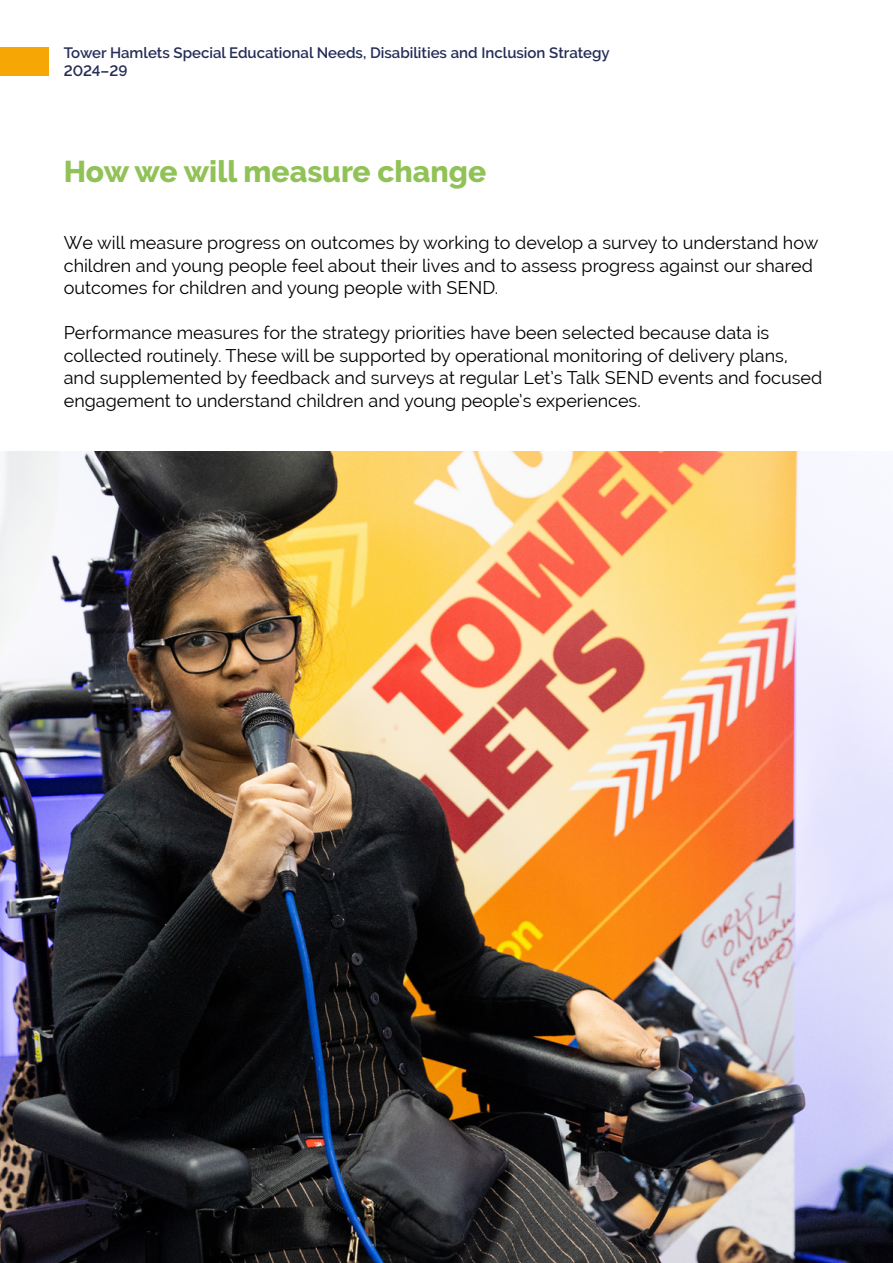
<style>
.page{position:relative;width:893px;height:1263px;background:#fff}
.page>*{position:absolute;margin:0;border:0;box-sizing:border-box;transform-origin:0 0}
.page_head{font:800 30px "Raleway";color:#91c257}
.body{font:18px/22.5px "Raleway";color:#000}
.t1{font:600 15px/18px "Raleway";color:#252d58}
</style>
<div class="page">
<div style="left:0;top:47px;width:49px;height:29px;background:#f6a705"></div>
<img style="left:0;top:452px;width:893px;height:811px">
<p class="t1" style="left:64px;top:44px;width:547px">Tower Hamlets Special Educational Needs, Disabilities and Inclusion Strategy<br>2024–29</p>
<p class="page_head" style="left:64px;top:154px;width:424px">How we will measure change</p>
<p class="body" style="left:64px;top:231px;width:756px">We will measure progress on outcomes by working to develop a survey to understand how children and young people feel about their lives and to assess progress against our shared outcomes for children and young people with SEND.</p>
<p class="body" style="left:64px;top:321px;width:760px">Performance measures for the strategy priorities have been selected because data is collected routinely. These will be supported by operational monitoring of delivery plans, and supplemented by feedback and surveys at regular Let’s Talk SEND events and focused engagement to understand children and young people’s experiences.</p>
</div>
